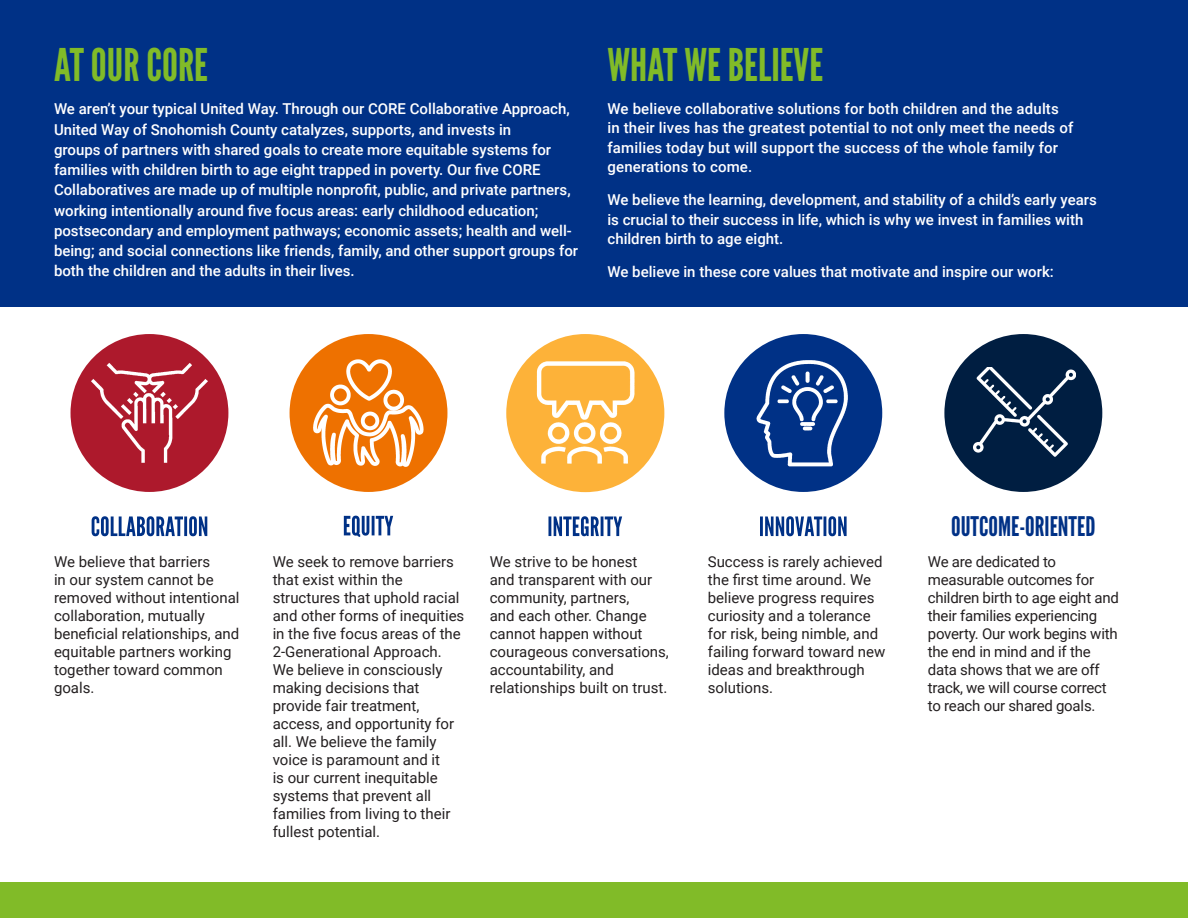
<style>
.page{position:relative;width:1188px;height:918px;background:#fff}
.page>*{position:absolute;margin:0;border:0;box-sizing:border-box;transform-origin:0 0}
.Page_Header{font:45px "League Gothic";color:#81bb28}
.t1{font:27px "League Gothic";color:#003186}
.Body_Copy{font:15px/18px "Roboto";color:#231f20}
.Page_Header-2{font:500 15px/20.2px "Roboto";color:#fff}
</style>
<div class="page">
<div style="left:0;top:0;width:1188px;height:307px;background:#003186"></div>
<div style="left:944px;top:334px;width:158px;height:158px;background:#001e41;border-radius:50%"></div>
<img style="left:973px;top:367px;width:102px;height:90px">
<div style="left:71px;top:334px;width:157px;height:158px;background:#ad192c;border-radius:50%"></div>
<img style="left:91px;top:363px;width:117px;height:100px">
<svg style="left:92px;top:516px;width:115px;height:20px"></svg>
<div style="left:506px;top:334px;width:158px;height:158px;background:#fdb239;border-radius:50%"></div>
<img style="left:536px;top:361px;width:99px;height:103px">
<svg style="left:548px;top:516px;width:74px;height:20px"></svg>
<div style="left:290px;top:334px;width:157px;height:158px;background:#ee7100;border-radius:50%"></div>
<img style="left:313px;top:360px;width:111px;height:106px">
<svg style="left:344px;top:516px;width:49px;height:21px"></svg>
<div style="left:724px;top:334px;width:158px;height:158px;background:#003186;border-radius:50%"></div>
<img style="left:756px;top:360px;width:92px;height:107px">
<svg style="left:760px;top:516px;width:87px;height:20px"></svg>
<div style="left:0;top:882px;width:1188px;height:36px;background:#81bb28"></div>
<p class="Page_Header" style="left:54px;top:38px;width:156px">AT OUR CORE</p>
<p class="Page_Header-2" style="left:54px;top:98px;width:526px">We aren’t your typical United Way. Through our CORE Collaborative Approach, United Way of Snohomish County catalyzes, supports, and invests in<br>groups of partners with shared goals to create more equitable systems for families with children birth to age eight trapped in poverty. Our five CORE Collaboratives are made up of multiple nonprofit, public, and private partners, working intentionally around five focus areas: early childhood education; postsecondary and employment pathways; economic assets; health and well&shy;being; and social connections like friends, family, and other support groups for both the children and the adults in their lives.</p>
<p class="Page_Header" style="left:608px;top:38px;width:217px">WHAT WE BELIEVE</p>
<p class="Page_Header-2" style="left:608px;top:98px;width:467px;line-height:19.5px">We believe collaborative solutions for both children and the adults in their lives has the greatest potential to not only meet the needs of families today but will support the success of the whole family for generations to come.</p>
<p class="Page_Header-2" style="left:608px;top:190px;width:491px;line-height:19.5px">We believe the learning, development, and stability of a child’s early years is crucial to their success in life, which is why we invest in families with children birth to age eight.</p>
<p class="Page_Header-2" style="left:608px;top:261px;width:448px">We believe in these core values that motivate and inspire our work:</p>
<p class="t1" style="left:951px;top:510px;width:146px">OUTCOME-ORIENTED</p>
<p class="Body_Copy" style="left:54px;top:552px;width:187px">We believe that barriers<br>in our system cannot be removed without intentional collaboration, mutually beneficial relationships, and equitable partners working together toward common goals.</p>
<p class="Body_Copy" style="left:490px;top:552px;width:181px">We strive to be honest<br>and transparent with our community, partners,<br>and each other. Change cannot happen without courageous conversations, accountability, and relationships built on trust.</p>
<p class="Body_Copy" style="left:273px;top:552px;width:193px">We seek to remove barriers that exist within the structures that uphold racial and other forms of inequities in the five focus areas of the<br>2-Generational Approach.<br>We believe in consciously making decisions that provide fair treatment, access, and opportunity for all. We believe the family voice is paramount and it<br>is our current inequitable systems that prevent all families from living to their fullest potential.</p>
<p class="Body_Copy" style="left:708px;top:552px;width:179px">Success is rarely achieved the first time around. We believe progress requires curiosity and a tolerance for risk, being nimble, and failing forward toward new ideas and breakthrough solutions.</p>
<p class="Body_Copy" style="left:928px;top:552px;width:193px">We are dedicated to measurable outcomes for children birth to age eight and their families experiencing poverty. Our work begins with the end in mind and if the data shows that we are off track, we will course correct to reach our shared goals.</p>
</div>
